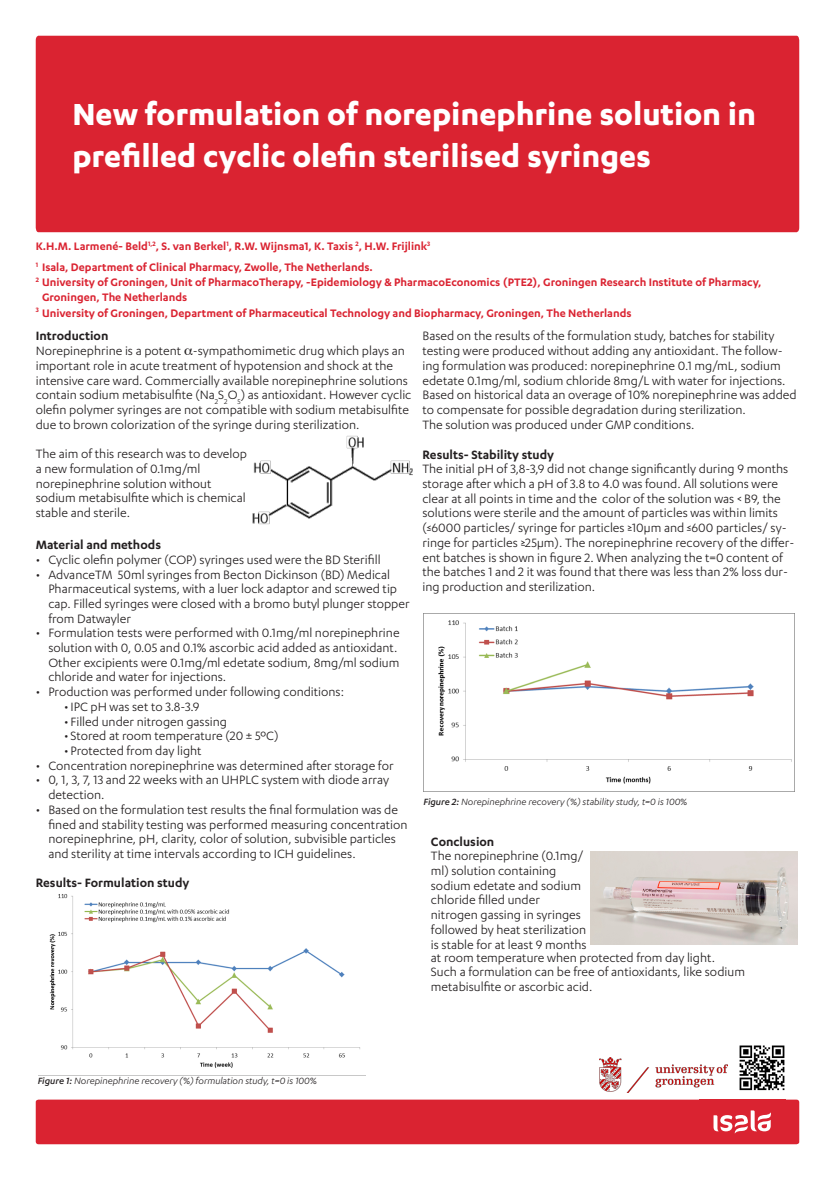
<style>
.page{position:relative;width:835px;height:1180px;background:#fff}
.page>*{position:absolute;margin:0;border:0;box-sizing:border-box;transform-origin:0 0}
.t1{font:700 35.35px/42.4px "Karbon";color:#fff}
._23pt_Tabeltekst{font:14px/14.7px "Karbon";color:#231f20}
._23pt_Tabeltekst-2{font:600 14px "Karbon";color:#231f20}
._23pt_Tabeltekst-3{font:600 12.6px "Karbon";color:#da2331}
._23pt_Tabeltekst-4{font:italic 10.5px "Karbon";color:#231f20}
.s1{font-weight:500}
</style>
<div class="page">
<div style="left:36px;top:36px;width:763px;height:196px;background:#da2331"></div>
<div style="left:36px;top:1099px;width:763px;height:45px;background:#da2331"></div>
<img style="left:599px;top:1057px;width:128px;height:35px">
<img style="left:739px;top:1045px;width:46px;height:46px">
<img style="left:253px;top:435px;width:159px;height:90px">
<img style="left:590px;top:851px;width:207px;height:94px">
<img style="left:423px;top:613px;width:370px;height:179px">
<img style="left:49px;top:894px;width:312px;height:174px">
<p class="t1" style="left:72px;top:91px;width:685px">New formulation of norepinephrine solution in prefilled cyclic olefin sterilised syringes</p>
<p class="_23pt_Tabeltekst-3" style="left:36px;top:239px;width:396px">K.H.M. Larmené- Beld<sup>1,2</sup>, S. van Berkel<sup>1</sup>, R.W. Wijnsma1, K. Taxis <sup>2</sup>, H.W. Frijlink<sup>3</sup></p>
<p class="_23pt_Tabeltekst-3" style="left:36px;top:260px;width:338px"><sup>1</sup> Isala, Department of Clinical Pharmacy, Zwolle, The Netherlands.</p>
<p class="_23pt_Tabeltekst-3" style="left:36px;top:275px;width:727px"><sup>2</sup> University of Groningen, Unit of PharmacoTherapy, -Epidemiology &amp; PharmacoEconomics (PTE2), Groningen Research Institute of Pharmacy,</p>
<p class="_23pt_Tabeltekst-3" style="left:42px;top:290px;width:147px">Groningen, The Netherlands</p>
<p class="_23pt_Tabeltekst-3" style="left:36px;top:305px;width:597px"><sup>3</sup> University of Groningen, Department of Pharmaceutical Technology and Biopharmacy, Groningen, The Netherlands</p>
<p class="_23pt_Tabeltekst-2" style="left:36px;top:328px;width:74px">Introduction</p>
<p class="_23pt_Tabeltekst" style="left:36px;top:343px;width:370px">Norepinephrine is a potent -sympathomimetic drug which plays an important role in acute treatment of hypotension and shock at the</p>
<p class="_23pt_Tabeltekst" style="left:36px;top:373px;width:377px">intensive care ward. Commercially available norepinephrine solutions contain sodium metabisulfite (Na<sub>2</sub>S<sub>2</sub>O<sub>5</sub>) as antioxidant. However cyclic olefin polymer syringes are not compatible with sodium metabisulfite due to brown colorization of the syringe during sterilization.</p>
<p class="_23pt_Tabeltekst" style="left:36px;top:446px;width:212px">The aim of this research was to develop</p>
<p class="_23pt_Tabeltekst" style="left:36px;top:461px;width:166px">a new formulation of 0.1mg/ml</p>
<p class="_23pt_Tabeltekst" style="left:36px;top:475px;width:177px">norepinephrine solution without</p>
<p class="_23pt_Tabeltekst" style="left:36px;top:490px;width:211px">sodium metabisulfite which is chemical</p>
<p class="_23pt_Tabeltekst" style="left:36px;top:505px;width:96px">stable and sterile.</p>
<p class="_23pt_Tabeltekst-2" style="left:36px;top:537px;width:127px">Material and methods</p>
<p class="_23pt_Tabeltekst" style="left:36px;top:552px;width:346px">• Cyclic olefin polymer (COP) syringes used were the BD Sterifill</p>
<p class="_23pt_Tabeltekst" style="left:48px;top:566px;width:363px;text-indent:-13px">• AdvanceTM 50ml syringes from Becton Dickinson (BD) Medical Pharmaceutical systems, with a luer lock adaptor and screwed tip cap. Filled syringes were closed with a bromo butyl plunger stopper from Datwayler</p>
<p class="_23pt_Tabeltekst" style="left:48px;top:625px;width:353px;text-indent:-13px">• Formulation tests were performed with 0.1mg/ml norepinephrine solution with 0, 0.05 and 0.1% ascorbic acid added as antioxidant.<br>Other excipients were 0.1mg/ml edetate sodium, 8mg/ml sodium chloride and water for injections.</p>
<p class="_23pt_Tabeltekst" style="left:36px;top:684px;width:310px">• Production was performed under following conditions:</p>
<p class="_23pt_Tabeltekst" style="left:64px;top:699px;width:137px">•IPC pH was set to 3.8-3.9</p>
<p class="_23pt_Tabeltekst" style="left:64px;top:713px;width:164px">• Filled under nitrogen gassing</p>
<p class="_23pt_Tabeltekst" style="left:64px;top:728px;width:216px">• Stored at room temperature (20 ± 5ºC)</p>
<p class="_23pt_Tabeltekst" style="left:64px;top:743px;width:139px">• Protected from day light</p>
<p class="_23pt_Tabeltekst" style="left:36px;top:758px;width:359px">• Concentration norepinephrine was determined after storage for</p>
<p class="_23pt_Tabeltekst" style="left:36px;top:772px;width:355px">• 0, 1, 3, 7, 13 and 22 weeks with an UHPLC system with diode array</p>
<p class="_23pt_Tabeltekst" style="left:48px;top:787px;width:58px">detection.</p>
<p class="_23pt_Tabeltekst" style="left:48px;top:802px;width:361px;text-indent:-13px">• Based on the formulation test results the final formulation was de fined and stability testing was performed measuring concentration norepinephrine, pH, clarity, color of solution, subvisible particles and sterility at time intervals according to ICH guidelines.</p>
<p class="_23pt_Tabeltekst-2" style="left:36px;top:874px;width:155px">Results- Formulation study</p>
<p class="_23pt_Tabeltekst" style="left:422px;top:328px;width:376px">Based on the results of the formulation study, batches for stability testing were produced without adding any antioxidant. The follow&shy;ing formulation was produced: norepinephrine 0.1 mg/mL, sodium edetate 0.1mg/ml, sodium chloride 8mg/L with water for injections.<br>Based on historical data an overage of 10% norepinephrine was added to compensate for possible degradation during sterilization.</p>
<p class="_23pt_Tabeltekst" style="left:422px;top:417px;width:273px">The solution was produced under GMP conditions.</p>
<p class="_23pt_Tabeltekst-2" style="left:422px;top:446px;width:133px">Results- Stability study</p>
<p class="_23pt_Tabeltekst" style="left:422px;top:461px;width:373px">The initial pH of 3,8-3,9 did not change significantly during 9 months storage after which a pH of 3.8 to 4.0 was found. All solutions were clear at all points in time and the color of the solution was &lt; B9, the solutions were sterile and the amount of particles was within limits (≤6000 particles/ syringe for particles ≥10µm and ≤600 particles/ sy&shy;ringe for particles ≥25µm). The norepinephrine recovery of the differ&shy;ent batches is shown in figure 2. When analyzing the t=0 content of the batches 1 and 2 it was found that there was less than 2% loss dur&shy;ing production and sterilization.</p>
<p class="_23pt_Tabeltekst-4" style="left:423px;top:796px;width:265px"><span class="s1">Figure 2:</span> Norepinephrine recovery (%) stability study, t=0 is 100%</p>
<p class="_23pt_Tabeltekst-2" style="left:431px;top:833px;width:65px">Conclusion</p>
<p class="_23pt_Tabeltekst" style="left:431px;top:848px;width:154px">The norepinephrine (0.1mg/ ml) solution containing</p>
<p class="_23pt_Tabeltekst" style="left:431px;top:878px;width:152px">sodium edetate and sodium chloride filled under</p>
<p class="_23pt_Tabeltekst" style="left:431px;top:907px;width:157px">nitrogen gassing in syringes followed by heat sterilization is stable for at least 9 months</p>
<p class="_23pt_Tabeltekst" style="left:431px;top:949px;width:286px">at room temperature when protected from day light.</p>
<p class="_23pt_Tabeltekst" style="left:431px;top:964px;width:315px">Such a formulation can be free of antioxidants, like sodium</p>
<p class="_23pt_Tabeltekst" style="left:431px;top:979px;width:163px">metabisulfite or ascorbic acid.</p>
<p class="_23pt_Tabeltekst-4" style="left:38px;top:1075px;width:280px"><span class="s1">Figure 1:</span> Norepinephrine recovery (%) formulation study, t=0 is 100%</p>
</div>
